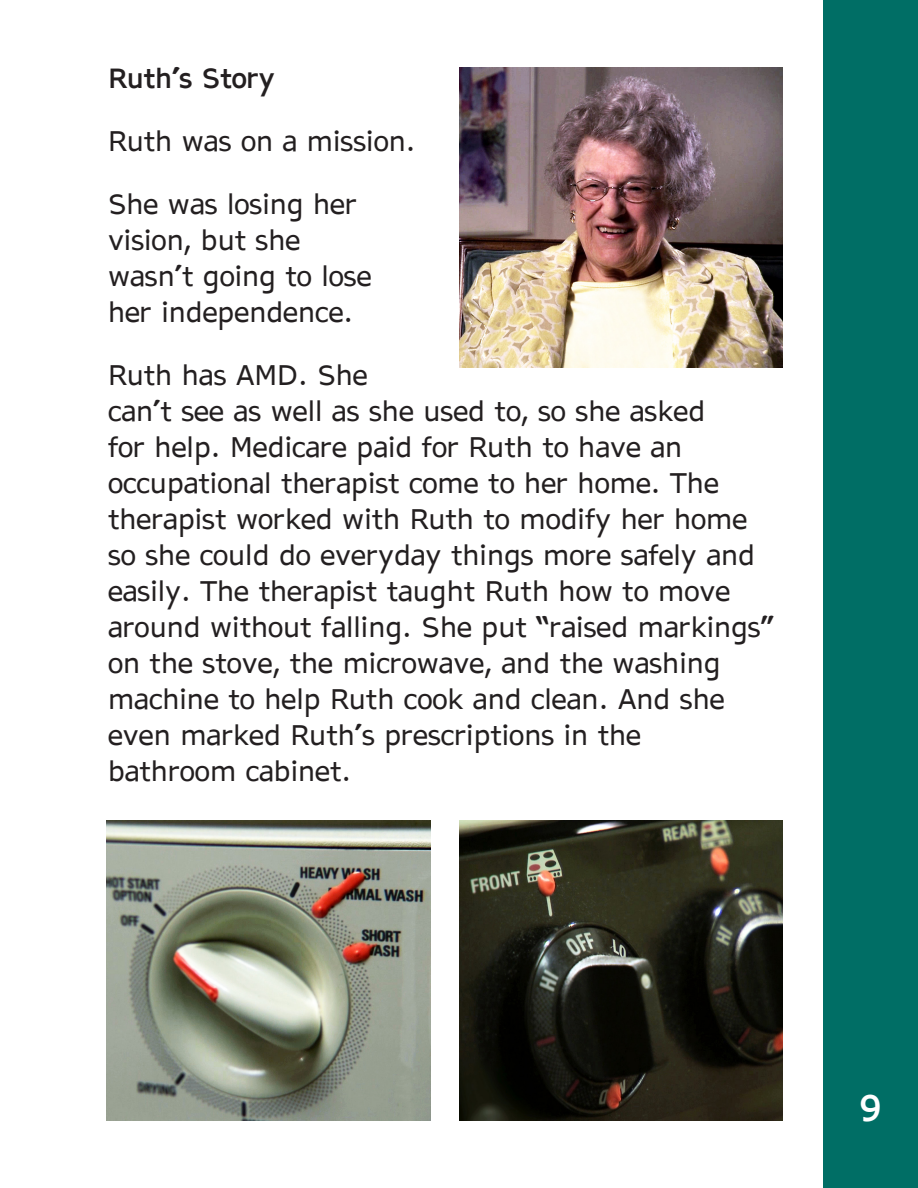
<style>
.page{position:relative;width:918px;height:1188px;background:#fff}
.page>*{position:absolute;margin:0;border:0;box-sizing:border-box;transform-origin:0 0}
.t1{font:700 36px "AP Hont";color:#fff}
.t2{font:27px/36px "AP Hont";color:#231f20}
.t3{font:700 27px "AP Hont";color:#231f20}
</style>
<div class="page">
<div style="left:824px;top:0;width:94px;height:1188px;background:#006e65"></div>
<img style="left:459px;top:68px;width:324px;height:300px">
<img style="left:106px;top:820px;width:324px;height:301px">
<img style="left:459px;top:820px;width:324px;height:301px">
<h2 class="t3" style="left:108px;top:59px;width:168px">Ruth’s Story</h2>
<p class="t2" style="left:108px;top:123px;width:309px">Ruth was on a mission.</p>
<p class="t2" style="left:108px;top:186px;width:265px">She was losing her vision, but she wasn’t going to lose her independence.</p>
<p class="t2" style="left:108px;top:357px;width:668px">Ruth has AMD. She<br>can’t see as well as she used to, so she asked<br>for help. Medicare paid for Ruth to have an occupational therapist come to her home. The therapist worked with Ruth to modify her home so she could do everyday things more safely and easily. The therapist taught Ruth how to move around without falling. She put “raised markings” on the stove, the microwave, and the washing machine to help Ruth cook and clean. And she even marked Ruth’s prescriptions in the bathroom cabinet.</p>
<h1 class="t1" style="left:859px;top:1083px;width:24px">9</h1>
</div>
